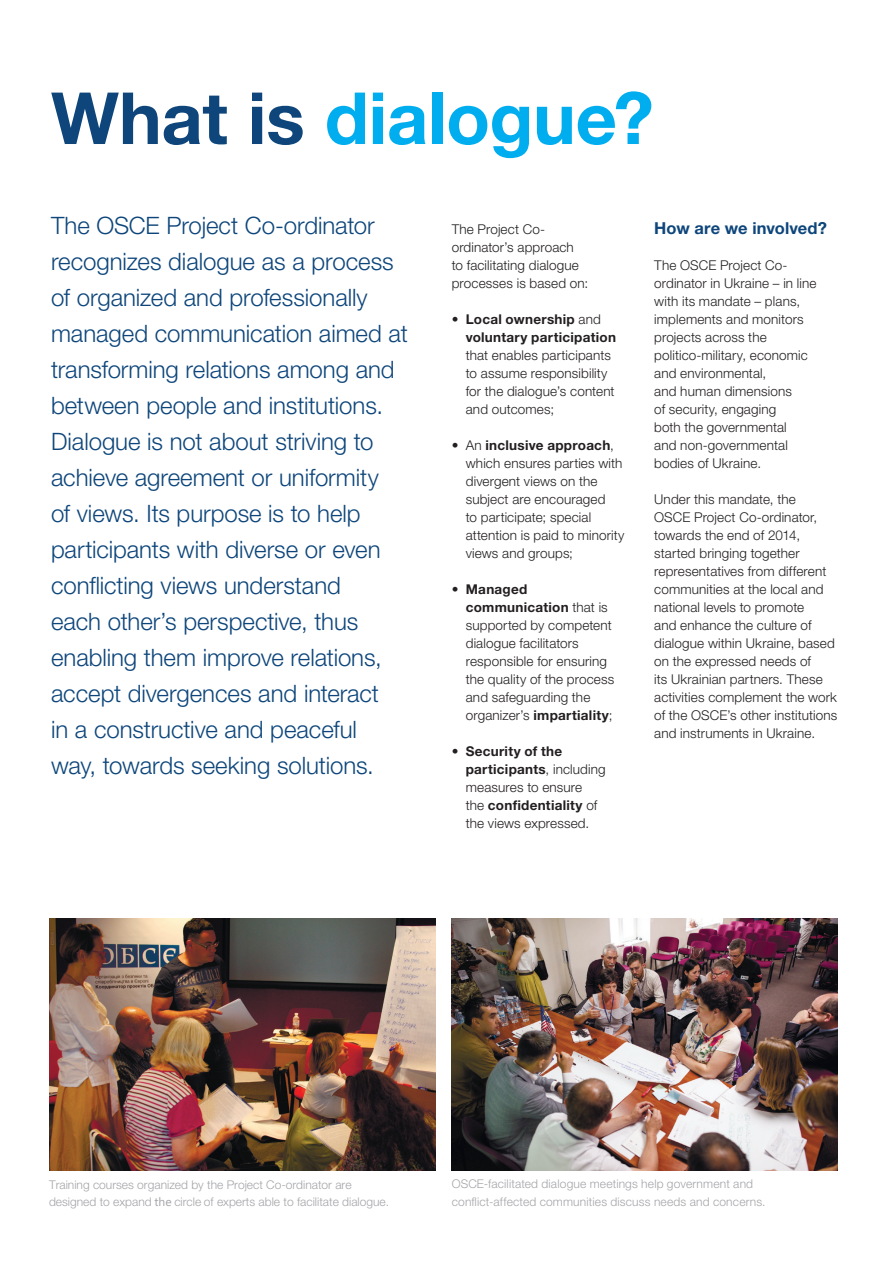
<style>
.page{position:relative;width:893px;height:1263px;background:#fff}
.page>*{position:absolute;margin:0;border:0;box-sizing:border-box;transform-origin:0 0}
.t1{font:700 72px "Helvetica Neue LT Std";letter-spacing:-.005em;color:#00aeef}
.t2{font:300 24px/36px "Helvetica Neue LT Std";letter-spacing:-.005em;color:#0e467b}
.t3{font:700 16.5px "Helvetica Neue LT Std";letter-spacing:.005em;color:#0e467b}
.t4{font:300 13.5px/18px "Helvetica Neue LT Std";letter-spacing:.01em;color:#231f20}
.t5{font:300 12px/18px "Helvetica Neue LT Std";color:#a4a5a9}
.s1{color:#0e467b}
.s2{font-weight:700}
.s3{font-family:"Microsoft Phags Pa";font-weight:400}
</style>
<div class="page">
<img style="left:50px;top:919px;width:386px;height:252px">
<img style="left:452px;top:918px;width:386px;height:253px">
<p class="t1" style="left:51px;top:74px;width:604px"><span class="s1">What is</span> dialogue?</p>
<p class="t2" style="left:51px;top:207px;width:358px">The OSCE Project Co-ordinator recognizes dialogue as a process of organized and professionally managed communication aimed at transforming relations among and between people and institutions.<br>Dialogue is not about striving to achieve agreement or uniformity<br>of views. Its purpose is to help participants with diverse or even conflicting views understand<br>each other’s perspective, thus enabling them improve relations, accept divergences and interact<br>in a constructive and peaceful way, towards seeking solutions.</p>
<p class="t4" style="left:452px;top:220px;width:138px">The Project Co&shy;ordinator’s approach to facilitating dialogue processes is based on:</p>
<p class="t3" style="left:654px;top:218px;width:174px">How are we involved?</p>
<p class="t4" style="left:654px;top:256px;width:164px">The OSCE Project Co&shy;ordinator in Ukraine – in line with its mandate – plans, implements and monitors projects across the politico-military, economic and environmental,<br>and human dimensions<br>of security, engaging<br>both the governmental<br>and non-governmental bodies of Ukraine.</p>
<p class="t4" style="left:654px;top:490px;width:185px">Under this mandate, the<br>OSCE Project Co-ordinator, towards the end of 2014, started bringing together representatives from different communities at the local and national levels to promote<br>and enhance the culture of dialogue within Ukraine, based on the expressed needs of<br>its Ukrainian partners. These activities complement the work of the OSCE’s other institutions and instruments in Ukraine.</p>
<p class="t4" style="left:466px;top:310px;width:152px"><span class="s2">Local ownership</span> and <span class="s2">voluntary participation </span>that enables participants to assume responsibility for the dialogue’s content and outcomes;</p>
<p class="t4" style="left:466px;top:436px;width:160px">An <span class="s2">inclusive approach</span>, which ensures parties with divergent views on the subject are encouraged<br>to participate; special attention is paid to minority views and groups;</p>
<p class="t4" style="left:466px;top:580px;width:150px"><span class="s2">Managed communication</span> that is supported by competent dialogue facilitators responsible for ensuring the quality of the process and safeguarding the organizer’s <span class="s2">impartiality</span>;</p>
<p class="t4" style="left:466px;top:742px;width:141px"><span class="s2">Security of the participants</span>, including measures to ensure<br>the <span class="s2">confidentiality</span> of the views expressed.</p>
<p class="t4" style="left:452px;top:310px;width:8px">•</p>
<p class="t4" style="left:452px;top:436px;width:8px">•</p>
<p class="t4" style="left:452px;top:580px;width:8px">•</p>
<p class="t4" style="left:452px;top:742px;width:8px">•</p>
<p class="t5" style="left:49px;top:1175px;width:342px;line-height:17.4px">Training courses organized by the Project Co-ordinator are designed to expand <span class="s3">the</span> circle of experts able to facilitate dialogue.</p>
<p class="t5" style="left:452px;top:1174px;width:315px">OSCE-facilitated dialogue meetings help government and conflict-affected communities discuss needs and concerns.</p>
</div>
